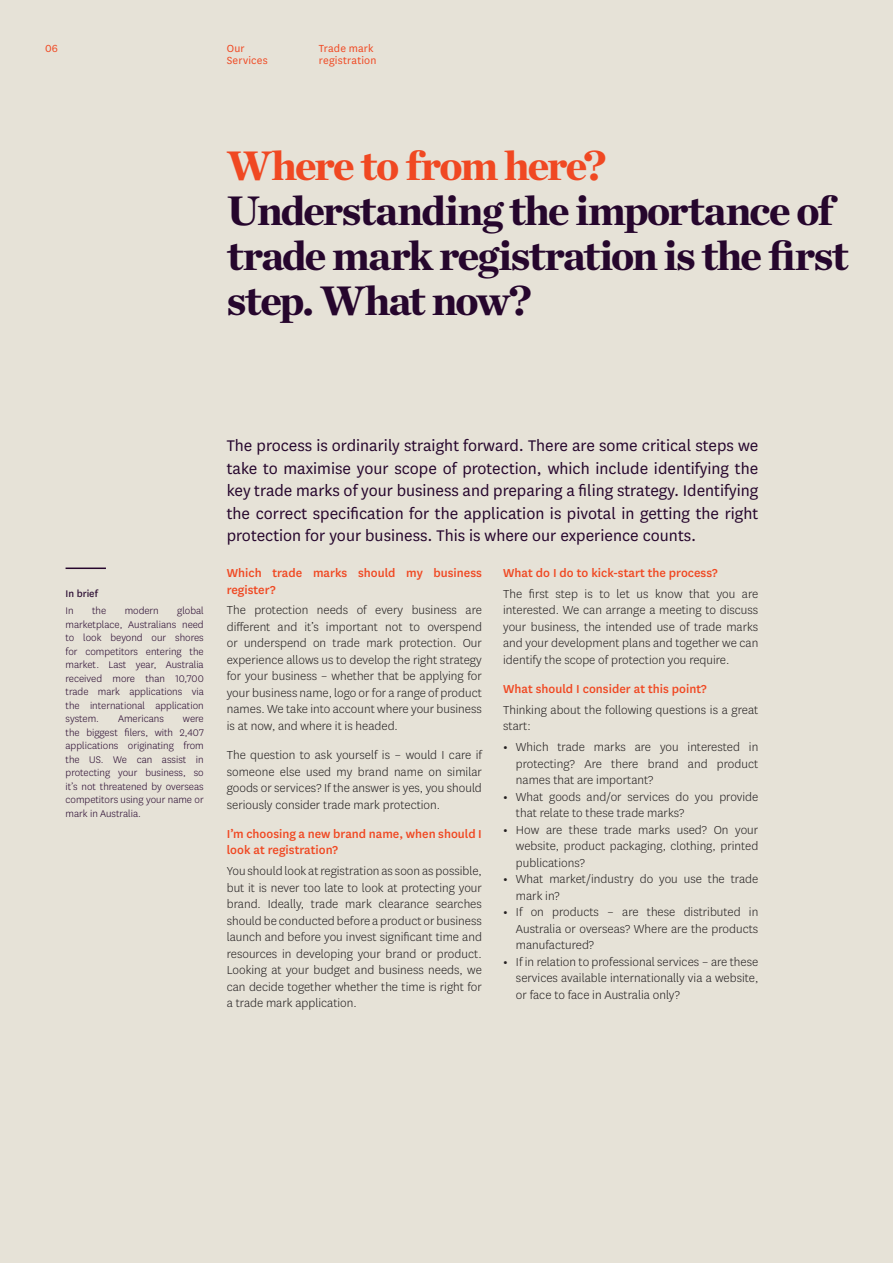
<style>
.page{position:relative;width:893px;height:1263px;background:#e6e2d7}
.page>*{position:absolute;margin:0;border:0;box-sizing:border-box;transform-origin:0 0}
.t1{font:900 42px/45px "Chronicle Deck";letter-spacing:-.035em;color:#26062d}
.t2{font:900 42px "Chronicle Deck";letter-spacing:-.035em;color:#f04822}
.t3{font:18px/22.5px "National";color:#26062d;text-align:justify}
.t4{font:300 13.5px/16.5px "National";color:#231f20;text-align:justify}
.t5{font:500 13.5px/16.5px "National";color:#f04822}
.t6{font:12px/12.8px "National";letter-spacing:.015em;color:#f04822}
.t7{font:300 11.25px/13.5px "National";color:#26062d;text-align:justify}
.t8{font:11.25px "National";color:#26062d}
.s1{font-weight:600}
</style>
<div class="page">
<hr style="left:66px;top:567px;width:40px;height:2px;background:#26062d">
<p class="t6" style="left:45px;top:41px;width:14px">06</p>
<p class="t6" style="left:319px;top:41px;width:59px">Trade mark registration</p>
<p class="t6" style="left:227px;top:41px;width:42px">Our<br>Services</p>
<h1 class="t2" style="left:227px;top:132px;width:381px">Where to from here?</h1>
<h1 class="t1" style="left:227px;top:186px;width:623px">Understanding the importance of trade mark registration is the first step. What now?</h1>
<p class="t8" style="left:66px;top:586px;width:34px">In brief</p>
<p class="t7" style="left:66px;top:604px;width:10px">In</p>
<p class="t7" style="left:92px;top:604px;width:16px">the</p>
<p class="t7" style="left:125px;top:604px;width:36px">modern</p>
<p class="t7" style="left:66px;top:604px;width:140px;text-indent:112px">global marketplace, Australians need to look beyond our shores for competitors entering the market. Last year, Australia received more than 10,700 trade mark applications via the international application system.</p>
<p class="t7" style="left:118px;top:712px;width:47px">Americans</p>
<p class="t7" style="left:66px;top:712px;width:140px;text-indent:117px">were the biggest filers, with 2,407 applications originating from the US. We can assist in protecting your business, so it’s not threatened by overseas competitors using your name or mark in Australia.</p>
<p class="t3" style="left:227px;top:434px;width:533px">The process is ordinarily straight forward. There are some critical steps we take to maximise your scope of protection, which include identifying the key trade marks of your business and preparing a filing strategy. Identifying the correct specification for the application is pivotal in getting the right protection for your business. This is where our experience counts.</p>
<p class="t5" style="left:227px;top:564px;width:257px">Which trade marks should my business register?</p>
<p class="t4" style="left:227px;top:602px;width:257px">The protection needs of every business are different and it’s important not to overspend or underspend on trade mark protection. Our experience allows us to develop the right strategy for your business – whether that be applying for your business name, logo or for a range of product names. We take into account where your business is at now, and where it is headed.</p>
<p class="t4" style="left:227px;top:746px;width:257px">The question to ask yourself is – would I care if someone else used my brand name on similar goods or services? If the answer is yes, you should seriously consider trade mark protection.</p>
<p class="t5" style="left:227px;top:825px;width:257px">I’m choosing a new brand name, when should I look at registration?</p>
<p class="t4" style="left:227px;top:862px;width:257px">You should look at registration as soon as possible, but it is never too late to look at protecting your brand. Ideally, trade mark clearance searches should be conducted before a product or business launch and before you invest significant time and resources in developing your brand or product.<br>Looking at your budget and business needs, we can decide together whether the time is right for a trade mark application.</p>
<p class="t5" style="left:503px;top:564px;width:216px">What do I do to kick-start the process?</p>
<p class="t4" style="left:503px;top:585px;width:257px">The first step is to let us know that you are interested. We can arrange a meeting to discuss your business, the intended use of trade marks and your development plans and together we can identify the scope of protection you require.</p>
<p class="t5" style="left:503px;top:680px;width:205px">What should I consider at this point?</p>
<p class="t4" style="left:503px;top:701px;width:257px">Thinking about the following questions is a great start:</p>
<p class="t4" style="left:516px;top:738px;width:244px;text-indent:-13px"><span class="s1">•</span> Which trade marks are you interested in protecting? Are there brand and product names that are important?</p>
<p class="t4" style="left:516px;top:788px;width:244px;text-indent:-13px"><span class="s1">•</span> What goods and/or services do you provide that relate to these trade marks?</p>
<p class="t4" style="left:516px;top:821px;width:244px;text-indent:-13px"><span class="s1">•</span> How are these trade marks used? On your website, product packaging, clothing, printed publications?</p>
<p class="t4" style="left:516px;top:870px;width:244px;text-indent:-13px"><span class="s1">•</span> What market/industry do you use the trade mark in?</p>
<p class="t4" style="left:516px;top:903px;width:244px;text-indent:-13px"><span class="s1">•</span> If on products – are these distributed in Australia or overseas? Where are the products manufactured?</p>
<p class="t4" style="left:516px;top:953px;width:244px;text-indent:-13px"><span class="s1">•</span> If in relation to professional services – are these services available internationally via a website, or face to face in Australia only?</p>
</div>
